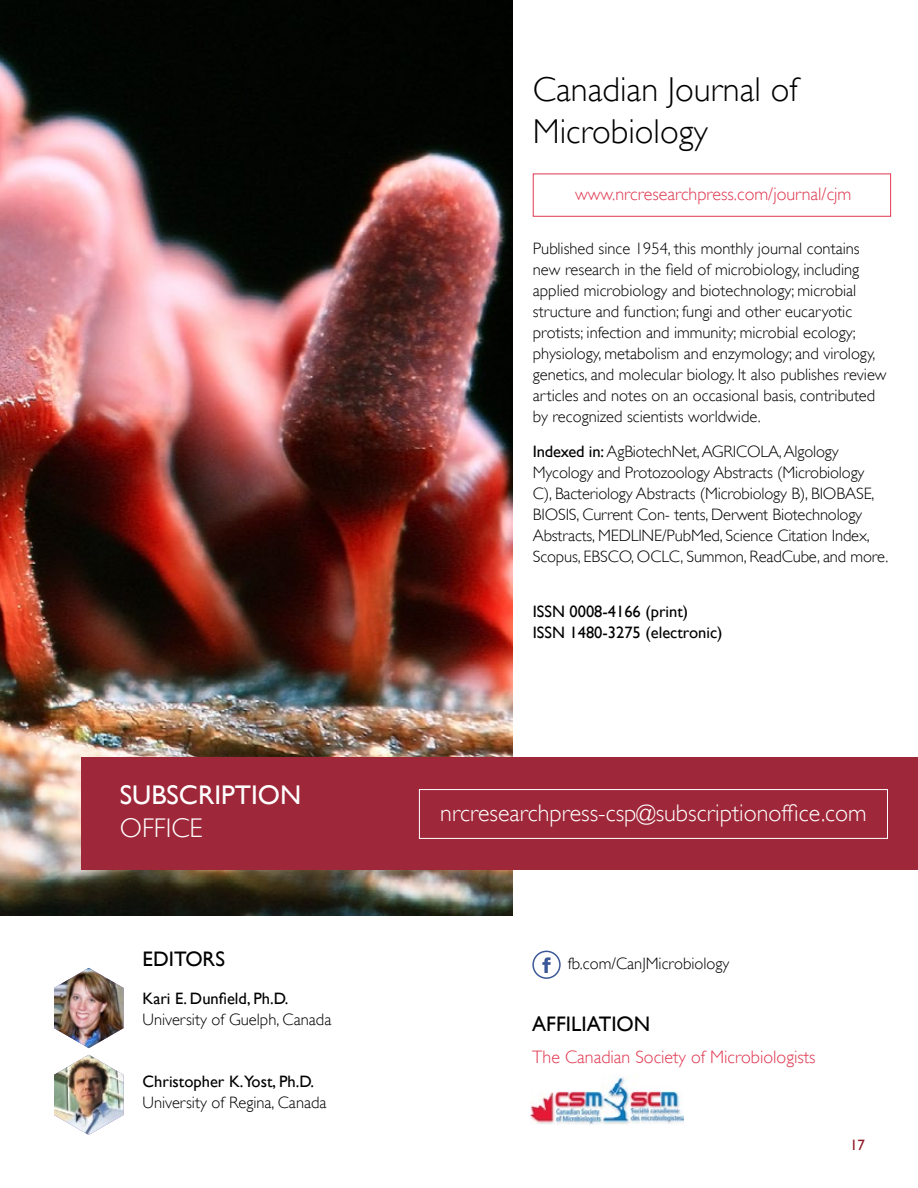
<style>
.page{position:relative;width:918px;height:1188px;background:#fff}
.page>*{position:absolute;margin:0;border:0;box-sizing:border-box;transform-origin:0 0}
.t1{font:300 34.5px/41.4px "Gill Sans";color:#000}
.t2{font:27px "Gill Sans";color:#fff}
.t3{font:300 27px "Gill Sans";color:#fff}
.t4{font:300 24px "Gill Sans";color:#fff}
.t5{font:21px "Gill Sans";color:#000}
.t6{font:300 18px "Gill Sans";color:#e03850}
.t7{font:300 16.5px/21px "Gill Sans";color:#000}
.t8{font:16.5px/21px "Gill Sans";color:#000}
.t9{font:15px "Gill Sans";color:#921a29}
.s1{font-weight:400}
</style>
<div class="page">
<img style="left:0;top:0;width:513px;height:916px">
<div style="left:81px;top:758px;width:837px;height:112px;background:#9e2739"></div>
<div style="left:533px;top:174px;width:358px;height:43px;border:1px solid #e03850"></div>
<div style="left:419px;top:789px;width:469px;height:50px;border:1px solid #fff"></div>
<img style="left:54px;top:968px;width:70px;height:80px">
<img style="left:530px;top:1077px;width:153px;height:48px">
<div style="left:532px;top:951px;width:29px;height:28px;border:2px solid #3b5998;border-radius:50%"></div>
<svg style="left:542px;top:957px;width:9px;height:16px"></svg>
<img style="left:54px;top:1055px;width:70px;height:80px">
<h2 class="t2" style="left:120px;top:779px;width:183px">SUBSCRIPTION</h2>
<h2 class="t3" style="left:120px;top:812px;width:84px">OFFICE</h2>
<p class="t5" style="left:143px;top:946px;width:84px">EDITORS</p>
<p class="t8" style="left:143px;top:988px;width:148px">Kari E. Dunfield, Ph.D.</p>
<p class="t7" style="left:143px;top:1009px;width:190px">University of Guelph, Canada</p>
<p class="t8" style="left:143px;top:1070px;width:173px">Christopher K.Yost, Ph.D.</p>
<p class="t7" style="left:143px;top:1092px;width:186px">University of Regina, Canada</p>
<h1 class="t1" style="left:533px;top:69px;width:266px">Canadian Journal of<br>Microbiology</h1>
<p class="t6" style="left:575px;top:184px;width:278px">www.nrcresearchpress.com/journal/cjm</p>
<p class="t7" style="left:533px;top:238px;width:355px">Published since 1954, this monthly journal contains new research in the field of microbiology, including applied microbiology and biotechnology; microbial structure and function; fungi and other eucaryotic protists; infection and immunity; microbial ecology; physiology, metabolism and enzymology; and virology, genetics, and molecular biology. It also publishes review articles and notes on an occasional basis, contributed by recognized scientists worldwide.</p>
<p class="t7" style="left:533px;top:441px;width:357px"><span class="s1">Indexed in:</span> AgBiotechNet, AGRICOLA, Algology Mycology and Protozoology Abstracts (Microbiology<br>C), Bacteriology Abstracts (Microbiology B), BIOBASE, BIOSIS, Current Con- tents, Derwent Biotechnology Abstracts, MEDLINE/PubMed, Science Citation Index, Scopus, EBSCO, OCLC, Summon, ReadCube, and more.</p>
<p class="t8" style="left:533px;top:601px;width:191px">ISSN 0008-4166 (print)<br>ISSN 1480-3275 (electronic)</p>
<h3 class="t4" style="left:440px;top:799px;width:428px">nrcresearchpress-csp@subscriptionoffice.com</h3>
<p class="t7" style="left:568px;top:953px;width:163px">fb.com/CanJMicrobiology</p>
<p class="t5" style="left:532px;top:1012px;width:120px">AFFILIATION</p>
<p class="t6" style="left:532px;top:1046px;width:285px">The Canadian Society of Microbiologists</p>
<p class="t9" style="left:850px;top:1136px;width:16px">17</p>
</div>
